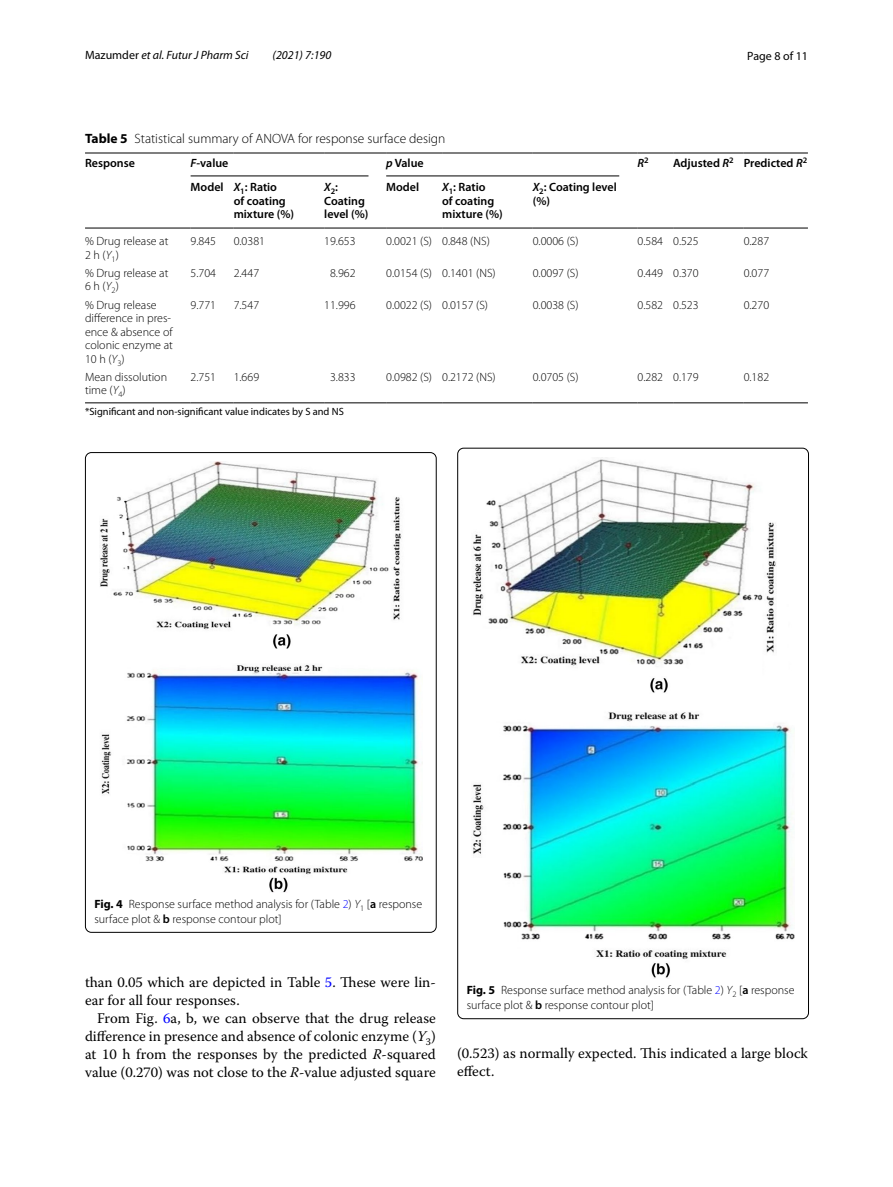
<style>
.page{position:relative;width:893px;height:1187px;background:#fff}
.page>*{position:absolute;margin:0;border:0;box-sizing:border-box;transform-origin:0 0}
.t1{font:14.7px/18px "Warnock Pro";color:#000}
.t2{font:300 13.5px "Myriad Pro";color:#000}
.t3{font:300 12px/13.5px "Myriad Pro";color:#000}
.t4{font:600 12px/13.5px "Myriad Pro";color:#000}
.t5{font:italic 12px "Myriad Pro";color:#000}
.t6{font:12px "Myriad Pro";color:#000}
.t7{font:italic 600 12px "Myriad Pro";color:#000}
.t8{font:10.5px "Myriad Pro";color:#000}
.s1{font-style:normal}
.s2{font-weight:700}
.s3{font-style:italic}
.s4{color:#00f}
.s5{font-weight:600}
</style>
<div class="page">
<hr style="left:85px;top:153px;width:106px;height:1px;background:#000">
<hr style="left:85px;top:228px;width:106px;height:1px;background:#000">
<hr style="left:191px;top:153px;width:43px;height:1px;background:#000">
<hr style="left:234px;top:153px;width:90px;height:1px;background:#000">
<hr style="left:324px;top:153px;width:62px;height:1px;background:#000">
<hr style="left:386px;top:153px;width:56px;height:1px;background:#000">
<hr style="left:442px;top:153px;width:91px;height:1px;background:#000">
<hr style="left:533px;top:153px;width:105px;height:1px;background:#000">
<hr style="left:638px;top:153px;width:35px;height:1px;background:#000">
<hr style="left:638px;top:228px;width:35px;height:1px;background:#000">
<hr style="left:673px;top:153px;width:71px;height:1px;background:#000">
<hr style="left:673px;top:228px;width:71px;height:1px;background:#000">
<hr style="left:744px;top:153px;width:64px;height:1px;background:#000">
<hr style="left:744px;top:228px;width:64px;height:1px;background:#000">
<hr style="left:191px;top:228px;width:43px;height:1px;background:#000">
<hr style="left:234px;top:228px;width:90px;height:1px;background:#000">
<hr style="left:324px;top:228px;width:62px;height:1px;background:#000">
<hr style="left:386px;top:228px;width:56px;height:1px;background:#000">
<hr style="left:442px;top:228px;width:91px;height:1px;background:#000">
<hr style="left:533px;top:228px;width:105px;height:1px;background:#000">
<hr style="left:85px;top:402px;width:106px;height:1px;background:#000">
<hr style="left:191px;top:402px;width:43px;height:1px;background:#000">
<hr style="left:234px;top:402px;width:90px;height:1px;background:#000">
<hr style="left:324px;top:402px;width:62px;height:1px;background:#000">
<hr style="left:386px;top:402px;width:56px;height:1px;background:#000">
<hr style="left:442px;top:402px;width:91px;height:1px;background:#000">
<hr style="left:533px;top:402px;width:105px;height:1px;background:#000">
<hr style="left:638px;top:402px;width:35px;height:1px;background:#000">
<hr style="left:673px;top:402px;width:71px;height:1px;background:#000">
<hr style="left:744px;top:402px;width:64px;height:1px;background:#000">
<hr style="left:191px;top:176px;width:177px;height:1px;background:#000">
<hr style="left:386px;top:176px;width:233px;height:1px;background:#000">
<img style="left:100px;top:461px;width:322px;height:431px">
<img style="left:473px;top:457px;width:322px;height:521px">
<p class="t5" style="left:85px;top:48px;width:165px"><span class="s1">Mazumder</span> et al. Futur J Pharm Sci</p>
<p class="t5" style="left:273px;top:48px;width:60px">(2021) 7:190</p>
<p class="t6" style="left:747px;top:48px;width:62px">Page 8 of 11</p>
<p class="t2" style="left:85px;top:131px;width:362px"><span class="s2">Table 5</span> Statistical summary of ANOVA for response surface design</p>
<p class="t4" style="left:85px;top:156px;width:51px">Response</p>
<p class="t4" style="left:191px;top:156px;width:39px"><span class="s3">F</span>-value</p>
<p class="t4" style="left:386px;top:156px;width:39px"><span class="s3">p</span> Value</p>
<p class="t7" style="left:638px;top:156px;width:13px">R<sup>2</sup></p>
<p class="t4" style="left:673px;top:156px;width:136px">Adjusted <span class="s3">R</span><sup>2</sup> Predicted <span class="s3">R</span><sup>2</sup></p>
<p class="t4" style="left:234px;top:180px;width:62px;text-indent:-43px">Model <span class="s3">X</span><sub>1</sub>: Ratio<br>of coating mixture (%)</p>
<p class="t4" style="left:324px;top:180px;width:46px"><span class="s3">X</span><sub>2</sub>:<br>Coating level (%)</p>
<p class="t4" style="left:386px;top:180px;width:34px">Model</p>
<p class="t4" style="left:442px;top:180px;width:62px"><span class="s3">X</span><sub>1</sub>: Ratio<br>of coating mixture (%)</p>
<p class="t4" style="left:533px;top:180px;width:85px"><span class="s3">X</span><sub>2</sub>: Coating level (%)</p>
<p class="t3" style="left:85px;top:235px;width:85px">% Drug release at<br>2 h (<span class="s3">Y</span><sub>1</sub>)</p>
<p class="t3" style="left:191px;top:235px;width:27px">9.845</p>
<p class="t3" style="left:234px;top:235px;width:33px">0.0381</p>
<p class="t3" style="left:324px;top:235px;width:33px">19.653</p>
<p class="t3" style="left:386px;top:235px;width:105px">0.0021 (S) 0.848 (NS)</p>
<p class="t3" style="left:533px;top:235px;width:47px">0.0006 (S)</p>
<p class="t3" style="left:638px;top:235px;width:63px">0.584 0.525</p>
<p class="t3" style="left:744px;top:235px;width:27px">0.287</p>
<p class="t3" style="left:85px;top:266px;width:85px">% Drug release at<br>6 h (<span class="s3">Y</span><sub>2</sub>)</p>
<p class="t3" style="left:191px;top:266px;width:27px">5.704</p>
<p class="t3" style="left:234px;top:266px;width:27px">2.447</p>
<p class="t3" style="left:330px;top:266px;width:27px">8.962</p>
<p class="t3" style="left:386px;top:266px;width:111px">0.0154 (S) 0.1401 (NS)</p>
<p class="t3" style="left:533px;top:266px;width:47px">0.0097 (S)</p>
<p class="t3" style="left:638px;top:266px;width:63px">0.449 0.370</p>
<p class="t3" style="left:744px;top:266px;width:27px">0.077</p>
<p class="t3" style="left:85px;top:298px;width:89px">% Drug release difference in pres&shy;ence &amp; absence of colonic enzyme at<br>10 h (<span class="s3">Y</span><sub>3</sub>)</p>
<p class="t3" style="left:191px;top:298px;width:27px">9.771</p>
<p class="t3" style="left:234px;top:298px;width:27px">7.547</p>
<p class="t3" style="left:324px;top:298px;width:33px">11.996</p>
<p class="t3" style="left:386px;top:298px;width:103px">0.0022 (S) 0.0157 (S)</p>
<p class="t3" style="left:533px;top:298px;width:47px">0.0038 (S)</p>
<p class="t3" style="left:638px;top:298px;width:63px">0.582 0.523</p>
<p class="t3" style="left:744px;top:298px;width:27px">0.270</p>
<p class="t3" style="left:85px;top:370px;width:84px">Mean dissolution time (<span class="s3">Y</span><sub>4</sub>)</p>
<p class="t3" style="left:191px;top:370px;width:27px">2.751</p>
<p class="t3" style="left:234px;top:370px;width:27px">1.669</p>
<p class="t3" style="left:330px;top:370px;width:27px">3.833</p>
<p class="t3" style="left:386px;top:370px;width:111px">0.0982 (S) 0.2172 (NS)</p>
<p class="t3" style="left:533px;top:370px;width:47px">0.0705 (S)</p>
<p class="t3" style="left:638px;top:370px;width:63px">0.282 0.179</p>
<p class="t3" style="left:744px;top:370px;width:27px">0.182</p>
<p class="t8" style="left:85px;top:405px;width:260px">*Significant and non-significant value indicates by S and NS</p>
<p class="t3" style="left:94px;top:896px;width:329px;line-height:15px"><span class="s2">Fig. 4</span> Response surface method analysis for (Table <span class="s4">2</span>) <span class="s3">Y</span><sub>1</sub> [<span class="s5">a</span> response surface plot &amp; <span class="s5">b</span> response contour plot]</p>
<p class="t1" style="left:85px;top:973px;width:352px">than 0.05 which are depicted in Table <span class="s4">5</span>. These were lin&shy;ear for all four responses.</p>
<p class="t1" style="left:85px;top:1009px;width:352px;text-align:justify;text-indent:12px">From Fig. <span class="s4">6</span>a, b, we can observe that the drug release difference in presence and absence of colonic enzyme (<span class="s3">Y</span><sub>3</sub>) at 10 h from the responses by the predicted <span class="s3">R</span>-squared value (0.270) was not close to the <span class="s3">R</span>-value adjusted square</p>
<p class="t3" style="left:467px;top:982px;width:329px;line-height:15px"><span class="s2">Fig. 5</span> Response surface method analysis for (Table <span class="s4">2</span>) <span class="s3">Y</span><sub>2</sub> [<span class="s5">a</span> response surface plot &amp; <span class="s5">b</span> response contour plot]</p>
<p class="t1" style="left:457px;top:1044px;width:352px">(0.523) as normally expected. This indicated a large block effect.</p>
</div>
